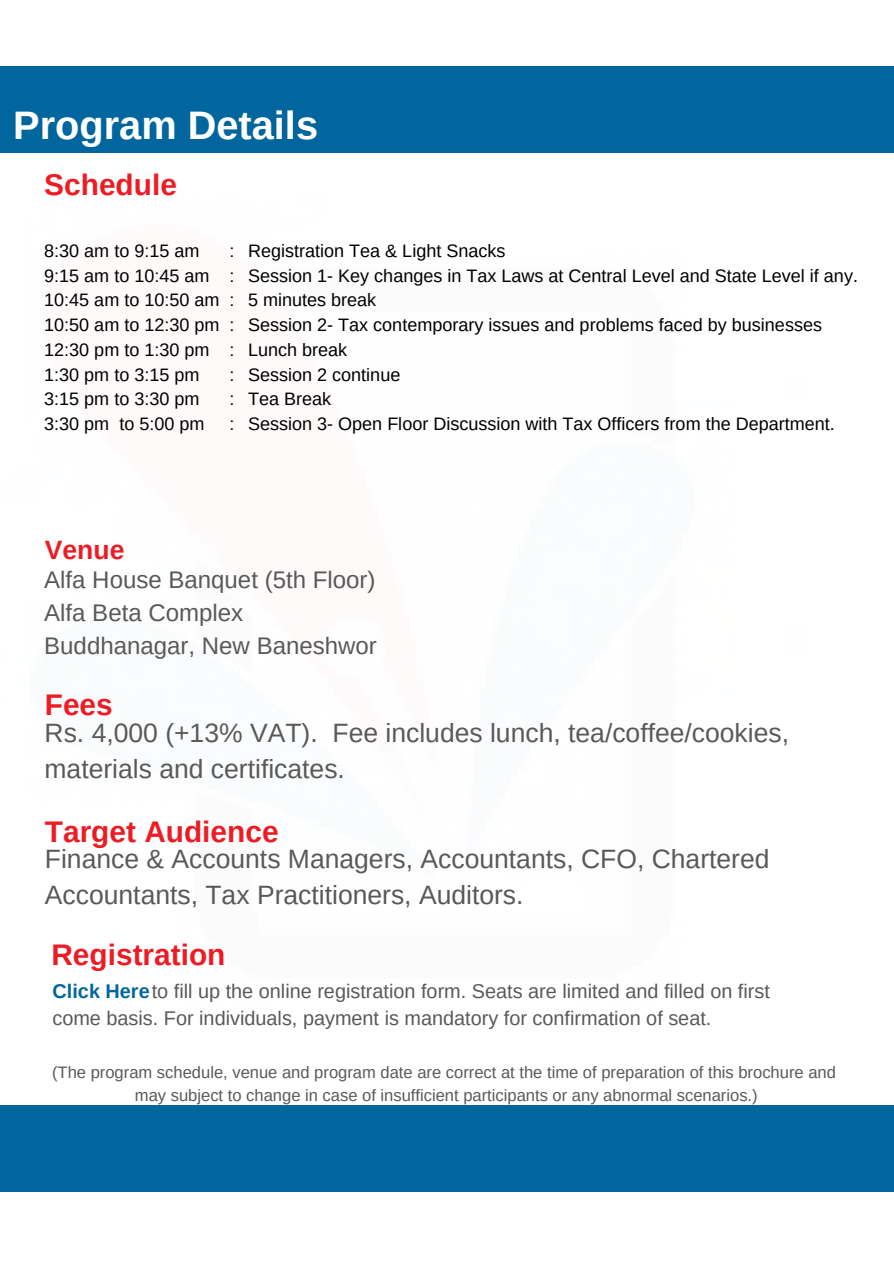
<style>
.page{position:relative;width:894px;height:1264px;background:#fff}
.page>*{position:absolute;margin:0;border:0;box-sizing:border-box;transform-origin:0 0}
.t1{font:700 39.75px "Arimo";color:#fff}
.t2{font:700 29.85px "Arimo";color:#ed1c24}
.t3{font:26.55px/36px "Arimo";color:#595959}
.t4{font:700 26.55px "Arimo";color:#ed1c24}
.t5{font:24px/32.7px "Arimo";color:#595959}
.t6{font:19.8px/27px "Arimo";color:#595959}
.t7{font:18px/24.8px "Arimo";color:#000;text-align:justify}
.t8{font:16.5px/22.5px "Arimo";color:#595959;text-align:center}
.s1{font-weight:700;color:#02669e}
</style>
<div class="page">
<div style="left:0;top:67px;width:893px;height:86px;background:#02669e"></div>
<div style="left:0;top:1105px;width:893px;height:86px;background:#02669e"></div>
<h1 class="t1" style="left:13px;top:103px;width:306px">Program Details</h1>
<h2 class="t2" style="left:44px;top:168px;width:134px">Schedule</h2>
<p class="t7" style="left:44px;top:238px;width:157px">8:30 am to 9:15 am</p>
<p class="t7" style="left:44px;top:238px;width:192px;text-indent:185px">:<br>9:15 am to 10:45 am :<br>10:45 am to 10:50 am :<br>10:50 am to 12:30 pm :<br>12:30 pm to 1:30 pm :<br>1:30 pm to 3:15 pm</p>
<p class="t7" style="left:229px;top:362px;width:6px">:</p>
<p class="t7" style="left:44px;top:387px;width:157px">3:15 pm to 3:30 pm</p>
<p class="t7" style="left:229px;top:387px;width:6px">:</p>
<p class="t7" style="left:44px;top:411px;width:162px">3:30 pm to 5:00 pm</p>
<p class="t7" style="left:229px;top:411px;width:6px">:</p>
<p class="t7" style="left:248px;top:238px;width:611px;text-align:left">Registration Tea &amp; Light Snacks<br>Session 1- Key changes in Tax Laws at Central Level and State Level if any.<br>5 minutes break<br>Session 2- Tax contemporary issues and problems faced by businesses Lunch break<br>Session 2 continue<br>Tea Break<br>Session 3- Open Floor Discussion with Tax Officers from the Department.</p>
<h3 class="t4" style="left:45px;top:535px;width:81px">Venue</h3>
<h3 class="t5" style="left:44px;top:563px;width:334px">Alfa House Banquet (5th Floor)<br>Alfa Beta Complex<br>Buddhanagar, New Baneshwor</h3>
<h2 class="t2" style="left:45px;top:687px;width:69px">Fees</h2>
<h3 class="t3" style="left:45px;top:714px;width:745px">Rs. 4,000 (+13% VAT). Fee includes lunch, tea/coffee/cookies, materials and certificates.</h3>
<h2 class="t2" style="left:45px;top:815px;width:235px">Target Audience</h2>
<h3 class="t3" style="left:45px;top:840px;width:726px">Finance &amp; Accounts Managers, Accountants, CFO, Chartered<br>Accountants, Tax Practitioners, Auditors.</h3>
<h2 class="t2" style="left:51px;top:938px;width:175px">Registration</h2>
<p class="t6" style="left:52px;top:977px;width:718px"><span class="s1">Click Here</span>to fill up the online registration form. Seats are limited and filled on first come basis. For individuals, payment is mandatory for confirmation of seat.</p>
<p class="t8" style="left:52px;top:1060px;width:785px">(The program schedule, venue and program date are correct at the time of preparation of this brochure and may subject to change in case of insufficient participants or any abnormal scenarios.)</p>
</div>
